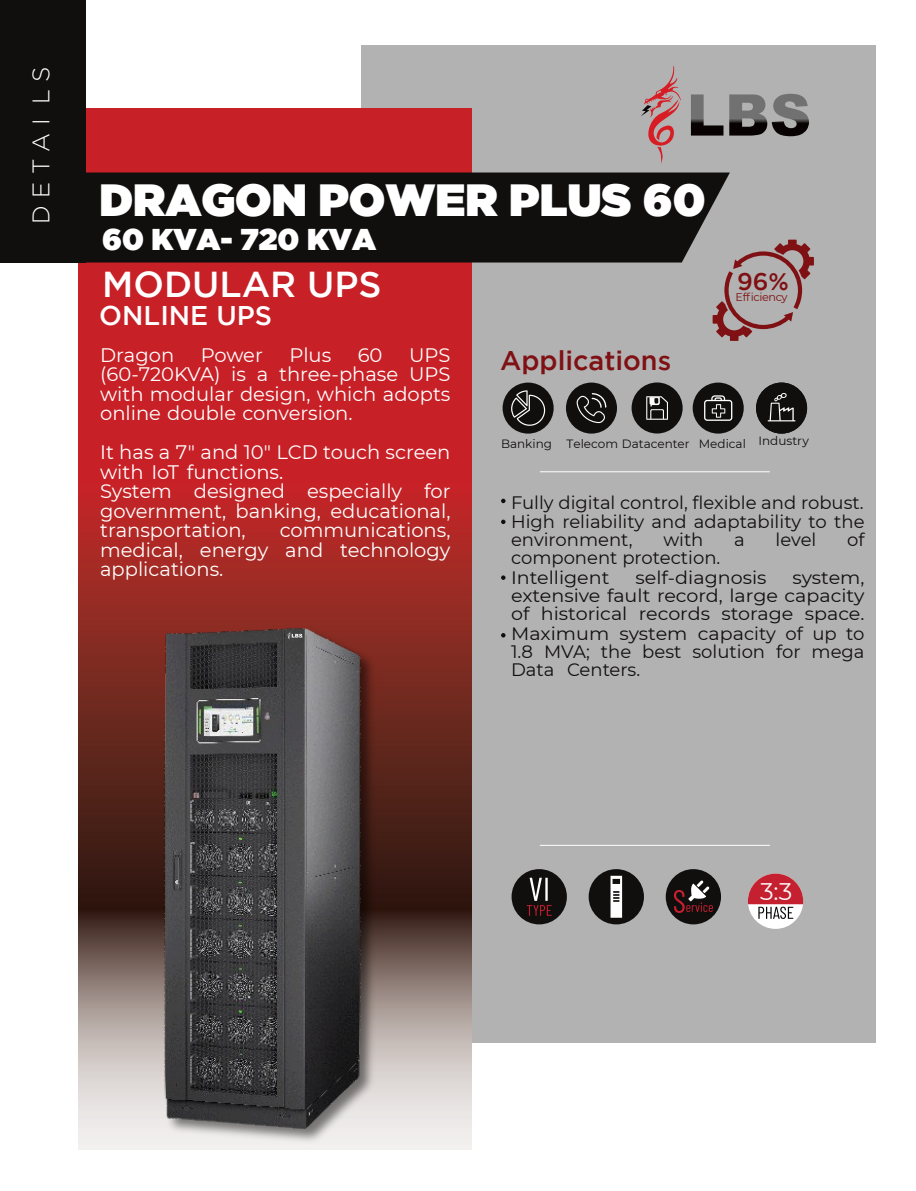
<style>
.page{position:relative;width:916px;height:1191px;background:#fff}
.page>*{position:absolute;margin:0;border:0;box-sizing:border-box;transform-origin:0 0}
.t1{font:45px "Gotham Ultra";color:#fff}
.t2{font:500 36px "Gotham";color:#fff}
.t3{font:30px "Gotham Ultra";color:#fff}
.t4{font:500 27px "Gotham";color:#7f1013}
.t5{font:500 27px "Gotham";color:#fff}
.t6{font:300 24px "Gotham";letter-spacing:.3em;color:#fff}
.t7{font:24px "Montserrat";color:#fef7f8}
.t8{font:500 24px "Gotham";color:#7f1013}
.t9{font:19.5px/19.5px "Montserrat";color:#fff;text-align:justify}
.t10{font:18px/18.3px "Montserrat";color:#110e0e;text-align:justify;scale:1.06 1}
.t11{font:18px/18.8px "Montserrat";color:#110e0e;text-align:justify}
.t12{font:12px "Montserrat";color:#110e0e}
.t13{font:11.25px "Montserrat";letter-spacing:-.035em;color:#7f1013}
</style>
<div class="page">
<div style="left:361px;top:45px;width:514px;height:998px;background:#b2b2b2"></div>
<div style="left:747px;top:874px;width:56px;height:55px;background:#fff;border-radius:50%"></div>
<svg style="left:747px;top:874px;width:56px;height:45px"></svg>
<div style="left:631px;top:382px;width:51px;height:51px;background:#110e0e;border-radius:50%"></div>
<svg style="left:712px;top:240px;width:101px;height:101px"></svg>
<img style="left:78px;top:108px;width:394px;height:477px">
<img style="left:78px;top:585px;width:394px;height:565px">
<svg style="left:287px;top:631px;width:16px;height:9px"></svg>
<div style="left:86px;top:172px;width:643px;height:90px;background:#110e0e"></div>
<div style="left:1px;top:0;width:85px;height:263px;background:#110e0e"></div>
<svg style="left:641px;top:66px;width:40px;height:98px"></svg>
<svg style="left:691px;top:94px;width:118px;height:42px"></svg>
<div style="left:502px;top:383px;width:51px;height:51px;background:#110e0e;border-radius:50%"></div>
<div style="left:566px;top:383px;width:51px;height:51px;background:#110e0e;border-radius:50%"></div>
<div style="left:692px;top:383px;width:51px;height:51px;background:#110e0e;border-radius:50%"></div>
<svg style="left:646px;top:396px;width:22px;height:24px"></svg>
<svg style="left:704px;top:395px;width:28px;height:26px"></svg>
<svg style="left:576px;top:393px;width:30px;height:30px"></svg>
<div style="left:756px;top:383px;width:51px;height:51px;background:#110e0e;border-radius:50%"></div>
<svg style="left:767px;top:393px;width:28px;height:28px"></svg>
<svg style="left:511px;top:390px;width:34px;height:36px"></svg>
<hr style="left:540px;top:471px;width:229px;height:1px;background:#fff">
<div style="left:511px;top:869px;width:56px;height:55px;background:#110e0e;border-radius:50%"></div>
<svg style="left:527px;top:878px;width:24px;height:38px"></svg>
<div style="left:665px;top:869px;width:56px;height:55px;background:#110e0e;border-radius:50%"></div>
<svg style="left:674px;top:880px;width:38px;height:33px"></svg>
<div style="left:588px;top:869px;width:56px;height:55px;background:#110e0e;border-radius:50%"></div>
<svg style="left:610px;top:876px;width:12px;height:42px"></svg>
<hr style="left:540px;top:845px;width:229px;height:1px;background:#fff">
<svg style="left:501px;top:499px;width:4px;height:4px"></svg>
<svg style="left:501px;top:520px;width:4px;height:4px"></svg>
<svg style="left:501px;top:575px;width:4px;height:5px"></svg>
<svg style="left:501px;top:633px;width:4px;height:4px"></svg>
<p class="t6" style="left:28px;top:224px;width:158px;rotate:-90deg">DETAI LS</p>
<h1 class="t1" style="left:99px;top:183px;width:607px">DRAGON POWER PLUS 60</h1>
<h3 class="t3" style="left:102px;top:228px;width:275px">60 KVA- 720 KVA</h3>
<h2 class="t2" style="left:102px;top:271px;width:281px">MODULAR UPS</h2>
<h3 class="t5" style="left:99px;top:306px;width:174px">ONLINE UPS</h3>
<p class="t8" style="left:737px;top:272px;width:53px">96%</p>
<p class="t13" style="left:735px;top:290px;width:54px">Efficiency</p>
<p class="t9" style="left:100px;top:345px;width:76px">Dragon</p>
<p class="t9" style="left:201px;top:345px;width:64px">Power</p>
<p class="t9" style="left:289px;top:345px;width:43px">Plus</p>
<p class="t9" style="left:358px;top:345px;width:26px">60</p>
<p class="t9" style="left:100px;top:345px;width:352px;text-indent:309px">UPS (60-720KVA) is a three-phase UPS with modular design, which adopts online double conversion.</p>
<p class="t9" style="left:100px;top:442px;width:352px;text-align:left">It has a 7" and 10" LCD touch screen with IoT functions.<br>System designed especially for government, banking, educational, transportation,</p>
<p class="t9" style="left:100px;top:520px;width:352px;text-indent:179px">communications, medical, energy and technology applications.</p>
<h3 class="t4" style="left:500px;top:350px;width:172px">Applications</h3>
<p class="t12" style="left:501px;top:436px;width:190px">Banking Telecom Datacenter</p>
<p class="t12" style="left:698px;top:434px;width:111px">Medical Industry</p>
<p class="t11" style="left:511px;top:493px;width:355px">Fully digital control, flexible and robust.<br>High reliability and adaptability to the environment,</p>
<p class="t11" style="left:663px;top:531px;width:42px">with</p>
<p class="t11" style="left:734px;top:531px;width:12px">a</p>
<p class="t11" style="left:775px;top:531px;width:42px">level</p>
<p class="t11" style="left:847px;top:531px;width:19px">of</p>
<p class="t11" style="left:511px;top:548px;width:211px;line-height:19.5px">component protection.<br>Intelligent</p>
<p class="t10" style="left:635px;top:568px;width:125px">self-diagnosis</p>
<p class="t10" style="left:511px;top:568px;width:335px;text-indent:281px">system, extensive fault record, large capacity of historical records storage space.<br>Maximum system capacity of up to 1.8 MVA; the best solution for mega Data Centers.</p>
<p class="t7" style="left:760px;top:877px;width:34px">3:3</p>
</div>
